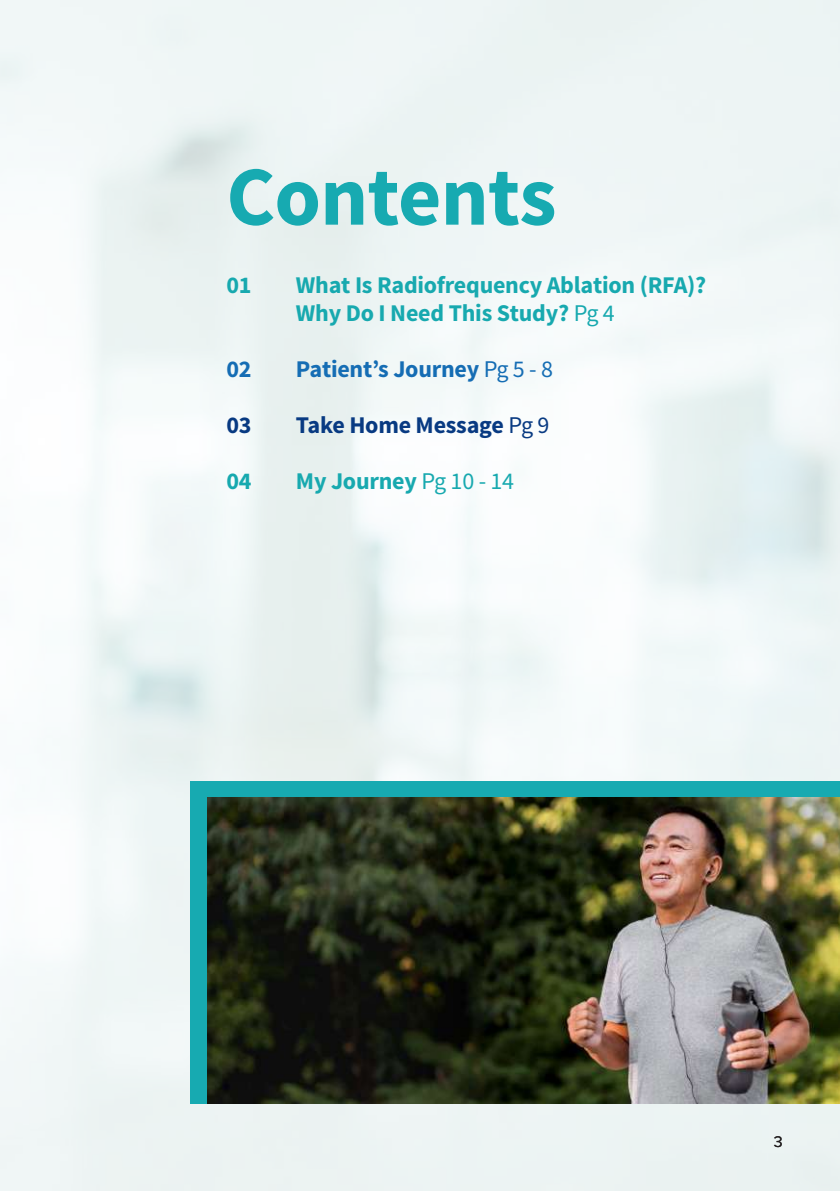
<style>
.page{position:relative;width:840px;height:1191px;background:#fff}
.page>*{position:absolute;margin:0;border:0;box-sizing:border-box;transform-origin:0 0}
.t1{font:700 84px "Source Sans Pro";letter-spacing:-.01em;color:#17aab1}
.t2{font:700 24px/28px "Source Sans Pro";letter-spacing:-.01em;color:#17a9af}
.t3{font:700 24px "Source Sans Pro";letter-spacing:-.01em;color:#156db4}
.t4{font:700 24px "Source Sans Pro";letter-spacing:-.01em;color:#083a82}
.t5{font:16px "Proxima Nova";color:#231f20}
.s1{font-weight:400}
</style>
<div class="page">
<div style="left:0;top:0;width:839px;height:1191px;background:linear-gradient(to right,#f1f7f6,#edf5f5)"></div>
<div style="left:190px;top:781px;width:649px;height:322px;background:#17aab1"></div>
<img style="left:207px;top:797px;width:632px;height:306px">
<h1 class="t1" style="left:226px;top:143px;width:331px">Contents</h1>
<p class="t2" style="left:226px;top:272px;width:27px">01</p>
<p class="t3" style="left:226px;top:354px;width:27px">02</p>
<p class="t4" style="left:226px;top:410px;width:27px">03</p>
<p class="t2" style="left:226px;top:468px;width:27px">04</p>
<p class="t2" style="left:296px;top:272px;width:411px">What Is Radiofrequency Ablation (RFA)?<br>Why Do I Need This Study? <span class="s1">Pg 4</span></p>
<p class="t3" style="left:296px;top:354px;width:258px">Patient’s Journey <span class="s1">Pg 5 - 8</span></p>
<p class="t4" style="left:296px;top:410px;width:255px">Take Home Message <span class="s1">Pg 9</span></p>
<p class="t2" style="left:296px;top:468px;width:219px">My Journey <span class="s1">Pg 10 - 14</span></p>
<p class="t5" style="left:773px;top:1132px;width:10px">3</p>
</div>
